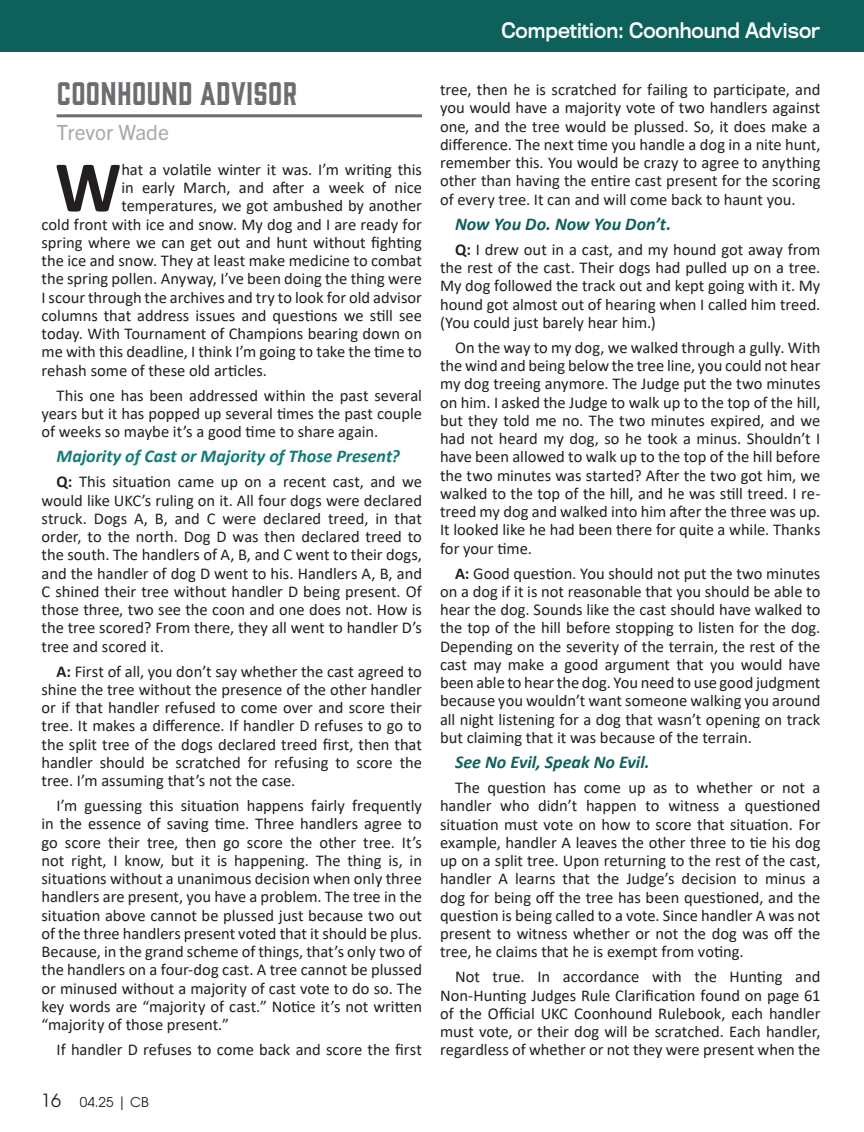
<style>
.page{position:relative;width:864px;height:1132px;background:#fff}
.page>*{position:absolute;margin:0;border:0;box-sizing:border-box;transform-origin:0 0}
.t1{font:700 73.2px "Calibri";color:#231f20}
.t2{font:30px "Gin";letter-spacing:.01em;color:#6c6d70}
.t3{font:21px "Trade Gothic Next LT Pro";color:#a8a9ad}
.t4{font:19.8px "Titling Gothic FB Standard";color:#fff;scale:.91 1}
.t5{font:italic 700 18px "Calibri";color:#0e615d}
.t6{font:italic 700 18px "Calibri";color:#107b77}
.t7{font:18px "ITC Avant Garde Pro";color:#231f20}
.t8{font:16.5px/18.3px "Calibri";color:#231f20;text-align:justify}
.t9{font:13.5px "ITC Avant Garde Pro";color:#231f20}
.s1{font-weight:700}
</style>
<div class="page">
<hr style="left:57px;top:114px;width:365px;height:3px;background:#6c6d70">
<div style="left:0;top:0;width:864px;height:51px;background:#0e605a"></div>
<h2 class="t2" style="left:57px;top:73px;width:242px">COONHOUND ADVISOR</h2>
<p class="t3" style="left:57px;top:118px;width:114px">Trevor Wade</p>
<h1 class="t1" style="left:55px;top:135px;width:68px">W</h1>
<p class="t8" style="left:121px;top:160px;width:302px">hat a volatile winter it was. I’m writing this</p>
<p class="t8" style="left:121px;top:178px;width:302px">in early March, and after a week of nice</p>
<p class="t8" style="left:121px;top:196px;width:302px">temperatures, we got ambushed by another</p>
<p class="t8" style="left:42px;top:215px;width:382px">cold front with ice and snow. My dog and I are ready for</p>
<p class="t8" style="left:42px;top:233px;width:382px">spring where we can get out and hunt without fighting</p>
<p class="t8" style="left:42px;top:251px;width:382px">the ice and snow. They at least make medicine to combat</p>
<p class="t8" style="left:42px;top:269px;width:382px">the spring pollen. Anyway, I’ve been doing the thing were</p>
<p class="t8" style="left:42px;top:287px;width:382px">I scour through the archives and try to look for old advisor</p>
<p class="t8" style="left:42px;top:306px;width:382px">columns that address issues and questions we still see</p>
<p class="t8" style="left:42px;top:324px;width:382px">today. With Tournament of Champions bearing down on</p>
<p class="t8" style="left:42px;top:342px;width:382px">me with this deadline, I think I’m going to take the time to</p>
<p class="t8" style="left:42px;top:360px;width:227px">rehash some of these old articles.</p>
<p class="t8" style="left:42px;top:385px;width:382px;text-indent:15px">This one has been addressed within the past several years but it has popped up several times the past couple of weeks so maybe it’s a good time to share again.</p>
<p class="t6" style="left:57px;top:443px;width:345px">Majority of Cast or Majority of Those Present?</p>
<p class="t8" style="left:42px;top:472px;width:382px;text-indent:15px"><span class="s1">Q:</span> This situation came up on a recent cast, and we would like UKC’s ruling on it. All four dogs were declared struck. Dogs A, B, and C were declared treed, in that order, to the north. Dog D was then declared treed to the south. The handlers of A, B, and C went to their dogs, and the handler of dog D went to his. Handlers A, B, and C shined their tree without handler D being present. Of those three, two see the coon and one does not. How is the tree scored? From there, they all went to handler D’s tree and scored it.</p>
<p class="t8" style="left:42px;top:661px;width:382px;text-indent:15px"><span class="s1">A:</span> First of all, you don’t say whether the cast agreed to shine the tree without the presence of the other handler or if that handler refused to come over and score their tree. It makes a difference. If handler D refuses to go to the split tree of the dogs declared treed first, then that handler should be scratched for refusing to score the tree. I’m assuming that’s not the case.</p>
<p class="t8" style="left:42px;top:796px;width:382px;text-indent:15px">I’m guessing this situation happens fairly frequently in the essence of saving time. Three handlers agree to go score their tree, then go score the other tree. It’s not right, I know, but it is happening. The thing is, in situations without a unanimous decision when only three handlers are present, you have a problem. The tree in the situation above cannot be plussed just because two out of the three handlers present voted that it should be plus.<br>Because, in the grand scheme of things, that’s only two of the handlers on a four-dog cast. A tree cannot be plussed or minused without a majority of cast vote to do so. The key words are “majority of cast.” Notice it’s not written “majority of those present.”</p>
<p class="t8" style="left:57px;top:1040px;width:367px">If handler D refuses to come back and score the first</p>
<p class="t7" style="left:41px;top:1089px;width:21px">16</p>
<p class="t9" style="left:80px;top:1094px;width:70px">04.25 | CB</p>
<p class="t4" style="left:501px;top:19px;width:352px">Competition: Coonhound Advisor</p>
<p class="t8" style="left:440px;top:80px;width:382px">tree, then he is scratched for failing to participate, and you would have a majority vote of two handlers against one, and the tree would be plussed. So, it does make a difference. The next time you handle a dog in a nite hunt, remember this. You would be crazy to agree to anything other than having the entire cast present for the scoring of every tree. It can and will come back to haunt you.</p>
<p class="t5" style="left:455px;top:211px;width:218px">Now You Do. Now You Don’t.</p>
<p class="t8" style="left:440px;top:240px;width:382px;text-indent:15px"><span class="s1">Q:</span> I drew out in a cast, and my hound got away from the rest of the cast. Their dogs had pulled up on a tree.<br>My dog followed the track out and kept going with it. My hound got almost out of hearing when I called him treed. (You could just barely hear him.)</p>
<p class="t8" style="left:440px;top:338px;width:382px;text-indent:15px">On the way to my dog, we walked through a gully. With the wind and being below the tree line, you could not hear my dog treeing anymore. The Judge put the two minutes on him. I asked the Judge to walk up to the top of the hill, but they told me no. The two minutes expired, and we had not heard my dog, so he took a minus. Shouldn’t I have been allowed to walk up to the top of the hill before the two minutes was started? After the two got him, we walked to the top of the hill, and he was still treed. I re&shy;treed my dog and walked into him after the three was up.<br>It looked like he had been there for quite a while. Thanks for your time.</p>
<p class="t8" style="left:440px;top:563px;width:382px;text-indent:15px"><span class="s1">A:</span> Good question. You should not put the two minutes on a dog if it is not reasonable that you should be able to hear the dog. Sounds like the cast should have walked to the top of the hill before stopping to listen for the dog.<br>Depending on the severity of the terrain, the rest of the cast may make a good argument that you would have been able to hear the dog. You need to use good judgment because you wouldn’t want someone walking you around all night listening for a dog that wasn’t opening on track but claiming that it was because of the terrain.</p>
<p class="t5" style="left:455px;top:749px;width:196px">See No Evil, Speak No Evil.</p>
<p class="t8" style="left:440px;top:778px;width:382px;text-indent:15px">The question has come up as to whether or not a handler who didn’t happen to witness a questioned situation must vote on how to score that situation. For example, handler A leaves the other three to tie his dog up on a split tree. Upon returning to the rest of the cast, handler A learns that the Judge’s decision to minus a dog for being off the tree has been questioned, and the question is being called to a vote. Since handler A was not present to witness whether or not the dog was off the tree, he claims that he is exempt from voting.</p>
<p class="t8" style="left:440px;top:967px;width:382px;text-indent:15px">Not true. In accordance with the Hunting and Non-Hunting Judges Rule Clarification found on page 61 of the Official UKC Coonhound Rulebook, each handler must vote, or their dog will be scratched. Each handler, regardless of whether or not they were present when the</p>
</div>
